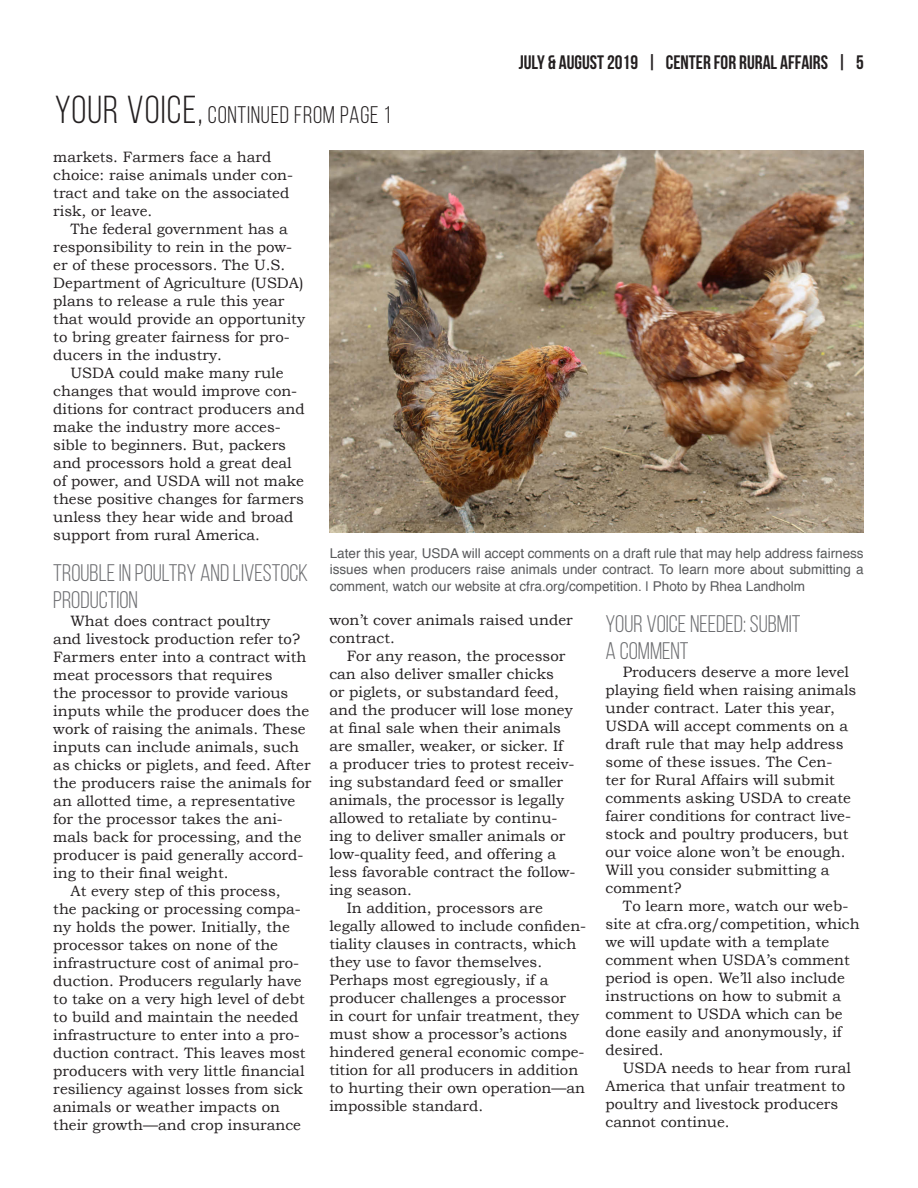
<style>
.page{position:relative;width:918px;height:1188px;background:#fff}
.page>*{position:absolute;margin:0;border:0;box-sizing:border-box;transform-origin:0 0}
.t1{font:24px/27px "Bebas Neue";color:#6d6e71}
.Headline{font:24px "Bebas Neue";letter-spacing:.03em;color:#231f20}
.Body_Copy{font:19.5px "Bebas Neue";color:#231f20}
.Body_Copy-2{font:15px/18px "Bookman Old Style";color:#231f20}
.Body_Copy_-_1st_para{font:15px/18px "Bookman Old Style";color:#231f20}
.t2{font:13.5px/16.2px "Helvetica";color:#58595b;text-align:justify}
.s1{font-size:39px}
</style>
<div class="page">
<img style="left:330px;top:150px;width:534px;height:382px">
<p class="Headline" style="left:55px;top:102px;width:337px"><span class="s1">YOUR VOICE,</span> CONTINUED FROM PAGE 1</p>
<p class="Body_Copy" style="left:519px;top:51px;width:346px">JULY &amp; AUGUST 2019 | CENTER FOR RURAL AFFAIRS | 5</p>
<p class="Body_Copy_-_1st_para" style="left:53px;top:148px;width:241px">markets. Farmers face a hard choice: raise animals under con&shy;tract and take on the associated risk, or leave.</p>
<p class="Body_Copy-2" style="left:53px;top:220px;width:253px;text-indent:17px">The federal government has a responsibility to rein in the pow&shy;er of these processors. The U.S.<br>Department of Agriculture (USDA) plans to release a rule this year that would provide an opportunity to bring greater fairness for pro&shy;ducers in the industry.</p>
<p class="Body_Copy-2" style="left:53px;top:364px;width:253px;text-indent:17px">USDA could make many rule changes that would improve con&shy;ditions for contract producers and make the industry more acces&shy;sible to beginners. But, packers and processors hold a great deal of power, and USDA will not make these positive changes for farmers unless they hear wide and broad support from rural America.</p>
<p class="t1" style="left:53px;top:559px;width:256px">TROUBLE IN POULTRY AND LIVESTOCK<br>PRODUCTION</p>
<p class="Body_Copy-2" style="left:53px;top:611px;width:260px;text-indent:17px">What does contract poultry<br>and livestock production refer to?<br>Farmers enter into a contract with meat processors that requires<br>the processor to provide various inputs while the producer does the work of raising the animals. These inputs can include animals, such as chicks or piglets, and feed. After the producers raise the animals for an allotted time, a representative for the processor takes the ani&shy;mals back for processing, and the producer is paid generally accord&shy;ing to their final weight.</p>
<p class="Body_Copy-2" style="left:53px;top:881px;width:254px;text-indent:17px">At every step of this process, the packing or processing compa&shy;ny holds the power. Initially, the processor takes on none of the infrastructure cost of animal pro&shy;duction. Producers regularly have to take on a very high level of debt to build and maintain the needed infrastructure to enter into a pro&shy;duction contract. This leaves most producers with very little financial resiliency against losses from sick animals or weather impacts on their growth—and crop insurance</p>
<p class="t2" style="left:330px;top:546px;width:536px">Later this year, USDA will accept comments on a draft rule that may help address fairness issues when producers raise animals under contract. To learn more about submitting a comment, watch our website at cfra.org/competition. | Photo by Rhea Landholm</p>
<p class="Body_Copy-2" style="left:329px;top:611px;width:245px">won’t cover animals raised under contract.</p>
<p class="Body_Copy-2" style="left:329px;top:647px;width:247px;text-indent:17px">For any reason, the processor can also deliver smaller chicks<br>or piglets, or substandard feed, and the producer will lose money at final sale when their animals are smaller, weaker, or sicker. If<br>a producer tries to protest receiv&shy;ing substandard feed or smaller animals, the processor is legally allowed to retaliate by continu&shy;ing to deliver smaller animals or low-quality feed, and offering a less favorable contract the follow&shy;ing season.</p>
<p class="Body_Copy-2" style="left:329px;top:899px;width:258px;text-indent:17px">In addition, processors are legally allowed to include confiden&shy;tiality clauses in contracts, which they use to favor themselves.<br>Perhaps most egregiously, if a producer challenges a processor<br>in court for unfair treatment, they must show a processor’s actions hindered general economic compe&shy;tition for all producers in addition to hurting their own operation—an impossible standard.</p>
<p class="t1" style="left:606px;top:611px;width:197px">YOUR VOICE NEEDED: SUBMIT<br>A COMMENT</p>
<p class="Body_Copy-2" style="left:606px;top:663px;width:252px;text-indent:17px">Producers deserve a more level playing field when raising animals under contract. Later this year,<br>USDA will accept comments on a draft rule that may help address some of these issues. The Cen-<br>ter for Rural Affairs will submit comments asking USDA to create fairer conditions for contract live&shy;stock and poultry producers, but our voice alone won’t be enough.<br>Will you consider submitting a comment?</p>
<p class="Body_Copy-2" style="left:606px;top:897px;width:256px;text-indent:17px">To learn more, watch our web&shy;site at cfra.org/competition, which we will update with a template comment when USDA’s comment period is open. We’ll also include instructions on how to submit a comment to USDA which can be done easily and anonymously, if desired.</p>
<p class="Body_Copy-2" style="left:606px;top:1059px;width:247px;text-indent:17px">USDA needs to hear from rural<br>America that unfair treatment to poultry and livestock producers cannot continue.</p>
</div>
